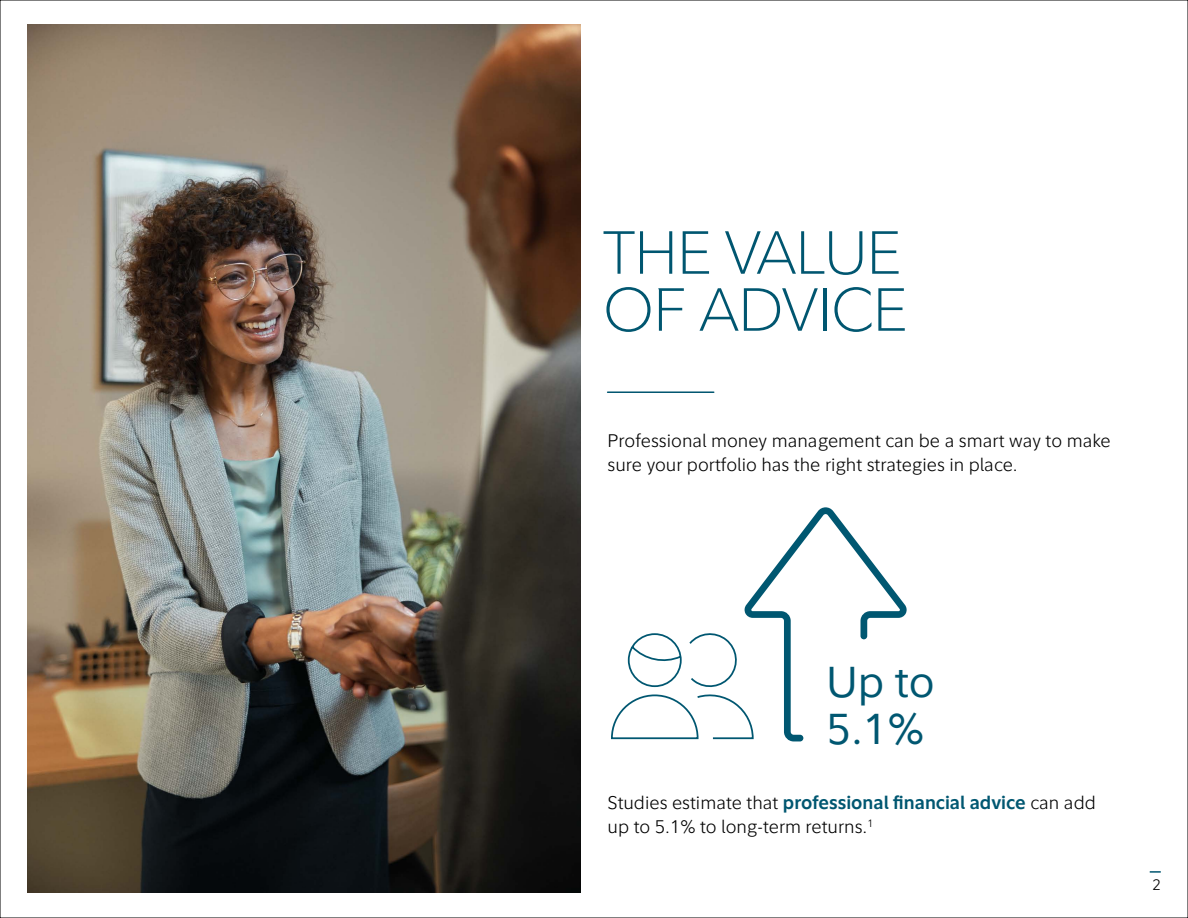
<style>
.page{position:relative;width:1188px;height:918px;background:#fff}
.page>*{position:absolute;margin:0;border:0;box-sizing:border-box;transform-origin:0 0}
.t1{font:200 60px/57px "Fidelity Sans 2.0";letter-spacing:-.025em;color:#005670}
.t2{font:42.6px/46.5px "Fidelity Sans 2.0";color:#005771}
.t3{font:300 18px/24px "Fidelity Sans 2.0";color:#000}
.t4{font:300 14.85px "Fidelity Sans 2.0";color:#000}
.s1{font-weight:700;color:#005771}
</style>
<div class="page">
<img style="left:28px;top:25px;width:552px;height:867px">
<hr style="left:608px;top:391px;width:106px;height:2px;background:#005670">
<svg style="left:1150px;top:871px;width:11px;height:2px"></svg>
<svg style="left:611px;top:507px;width:296px;height:234px"></svg>
<h1 class="t1" style="left:603px;top:226px;width:307px">THE VALUE<br>OF ADVICE</h1>
<p class="t3" style="left:608px;top:429px;width:505px">Professional money management can be a smart way to make sure your portfolio has the right strategies in place.</p>
<h2 class="t2" style="left:827px;top:659px;width:110px">Up to<br>5.1%</h2>
<p class="t3" style="left:608px;top:791px;width:490px">Studies estimate that <span class="s1">professional financial advice</span> can add up to 5.1% to long-term returns.<sup>1</sup></p>
<p class="t4" style="left:1152px;top:876px;width:10px">2</p>
</div>
